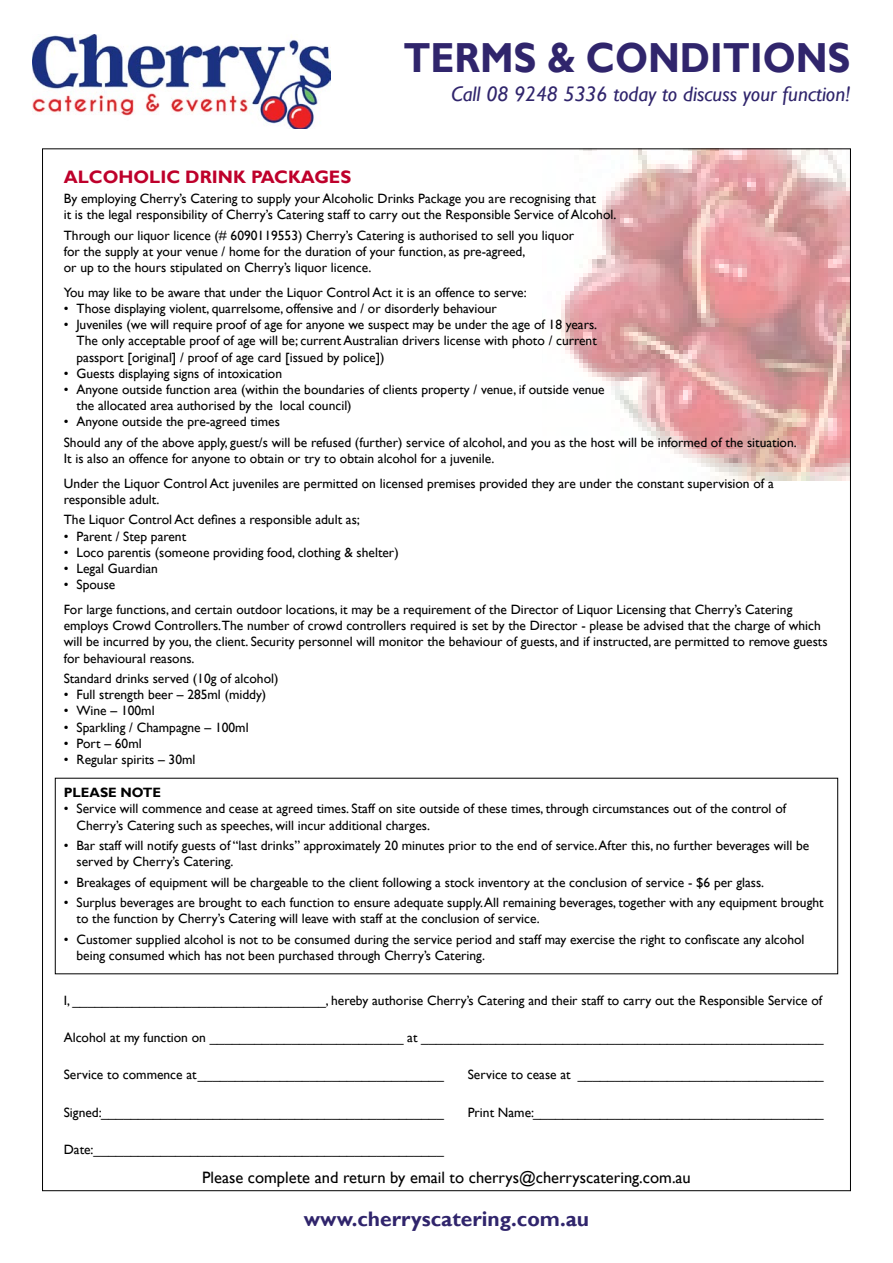
<style>
.page{position:relative;width:893px;height:1263px;background:#fff}
.page>*{position:absolute;margin:0;border:0;box-sizing:border-box;transform-origin:0 0}
.t1{font:700 42px "Gill Sans";color:#30256c;scale:.9 1}
.t2{font:italic 21px "Gill Sans";color:#30256c}
.t3{font:700 21px "Gill Sans";color:#30256c}
.t4{font:700 18px "Gill Sans";color:#be002b}
.t5{font:16.5px "Gill Sans";color:#000}
.t6{font:13.5px/16.2px "Gill Sans";color:#000}
.t7{font:700 13.5px "Gill Sans";color:#000}
</style>
<div class="page">
<img style="left:561px;top:150px;width:288px;height:330px">
<img style="left:32px;top:35px;width:298px;height:93px">
<p class="t1" style="left:403px;top:32px;width:498px">TERMS &amp; CONDITIONS</p>
<p class="t2" style="left:451px;top:82px;width:401px">Call 08 9248 5336 today to discuss your function!</p>
<p class="t4" style="left:64px;top:166px;width:289px">ALCOHOLIC DRINK PACKAGES</p>
<p class="t6" style="left:64px;top:191px;width:554px">By employing Cherry’s Catering to supply your Alcoholic Drinks Package you are recognising that<br>it is the legal responsibility of Cherry’s Catering staff to carry out the Responsible Service of Alcohol.</p>
<p class="t6" style="left:64px;top:227px;width:512px">Through our liquor licence (# 6090119553) Cherry’s Catering is authorised to sell you liquor for the supply at your venue / home for the duration of your function, as pre-agreed,<br>or up to the hours stipulated on Cherry’s liquor licence.</p>
<p class="t6" style="left:64px;top:284px;width:464px">You may like to be aware that under the Liquor Control Act it is an offence to serve:</p>
<p class="t6" style="left:64px;top:301px;width:435px">• Those displaying violent, quarrelsome, offensive and / or disorderly behaviour</p>
<p class="t6" style="left:77px;top:317px;width:522px;text-align:justify;text-indent:-13px">• Juveniles (we will require proof of age for anyone we suspect may be under the age of 18 years.<br>The only acceptable proof of age will be; current Australian drivers license with photo / current passport [original] / proof of age card [issued by police])</p>
<p class="t6" style="left:64px;top:365px;width:220px">• Guests displaying signs of intoxication</p>
<p class="t6" style="left:77px;top:382px;width:530px;text-indent:-13px">• Anyone outside function area (within the boundaries of clients property / venue, if outside venue the allocated area authorised by the local council)</p>
<p class="t6" style="left:64px;top:414px;width:218px">• Anyone outside the pre-agreed times</p>
<p class="t6" style="left:64px;top:434px;width:734px">Should any of the above apply, guest/s will be refused (further) service of alcohol, and you as the host will be informed of the situation.<br>It is also an offence for anyone to obtain or try to obtain alcohol for a juvenile.</p>
<p class="t6" style="left:64px;top:475px;width:711px">Under the Liquor Control Act juveniles are permitted on licensed premises provided they are under the constant supervision of a responsible adult.</p>
<p class="t6" style="left:64px;top:512px;width:298px">The Liquor Control Act defines a responsible adult as;</p>
<p class="t6" style="left:64px;top:528px;width:124px">• Parent / Step parent</p>
<p class="t6" style="left:64px;top:544px;width:336px">• Loco parentis (someone providing food, clothing &amp; shelter)</p>
<p class="t6" style="left:64px;top:561px;width:96px">• Legal Guardian</p>
<p class="t6" style="left:64px;top:577px;width:53px">• Spouse</p>
<p class="t6" style="left:64px;top:601px;width:765px">For large functions, and certain outdoor locations, it may be a requirement of the Director of Liquor Licensing that Cherry’s Catering employs Crowd Controllers.The number of crowd controllers required is set by the Director - please be advised that the charge of which will be incurred by you, the client. Security personnel will monitor the behaviour of guests, and if instructed, are permitted to remove guests for behavioural reasons.</p>
<p class="t6" style="left:64px;top:670px;width:216px">Standard drinks served (10g of alcohol)</p>
<p class="t6" style="left:64px;top:687px;width:204px">• Full strength beer – 285ml (middy)</p>
<p class="t6" style="left:64px;top:703px;width:92px">• Wine – 100ml</p>
<p class="t6" style="left:64px;top:719px;width:186px">• Sparkling / Champagne – 100ml</p>
<p class="t6" style="left:64px;top:735px;width:79px">• Port – 60ml</p>
<p class="t6" style="left:64px;top:751px;width:133px">• Regular spirits – 30ml</p>
<p class="t7" style="left:64px;top:784px;width:99px">PLEASE NOTE</p>
<p class="t6" style="left:77px;top:801px;width:711px;text-indent:-13px">• Service will commence and cease at agreed times. Staff on site outside of these times, through circumstances out of the control of<br>Cherry’s Catering such as speeches, will incur additional charges.</p>
<p class="t6" style="left:77px;top:838px;width:734px;text-indent:-13px">• Bar staff will notify guests of “last drinks” approximately 20 minutes prior to the end of service.After this, no further beverages will be served by Cherry’s Catering.</p>
<p class="t6" style="left:64px;top:874px;width:702px">• Breakages of equipment will be chargeable to the client following a stock inventory at the conclusion of service - $6 per glass.</p>
<p class="t6" style="left:77px;top:895px;width:749px;text-indent:-13px">• Surplus beverages are brought to each function to ensure adequate supply. All remaining beverages, together with any equipment brought to the function by Cherry’s Catering will leave with staff at the conclusion of service.</p>
<p class="t6" style="left:77px;top:931px;width:729px;text-indent:-13px">• Customer supplied alcohol is not to be consumed during the service period and staff may exercise the right to confiscate any alcohol being consumed which has not been purchased through Cherry’s Catering.</p>
<p class="t6" style="left:64px;top:993px;width:760px">I, __________________________________, hereby authorise Cherry’s Catering and their staff to carry out the Responsible Service of</p>
<p class="t6" style="left:64px;top:1029px;width:761px">Alcohol at my function on __________________________ at ______________________________________________________</p>
<p class="t6" style="left:64px;top:1067px;width:381px">Service to commence at _________________________________</p>
<p class="t6" style="left:468px;top:1067px;width:357px">Service to cease at _________________________________</p>
<p class="t6" style="left:64px;top:1104px;width:382px">Signed:______________________________________________</p>
<p class="t6" style="left:468px;top:1104px;width:357px">Print Name:_______________________________________</p>
<p class="t6" style="left:64px;top:1142px;width:382px">Date:_______________________________________________</p>
<p class="t5" style="left:202px;top:1167px;width:490px">Please complete and return by email to cherrys@cherryscatering.com.au</p>
<p class="t3" style="left:304px;top:1207px;width:287px">www.cherryscatering.com.au</p>
</div>
